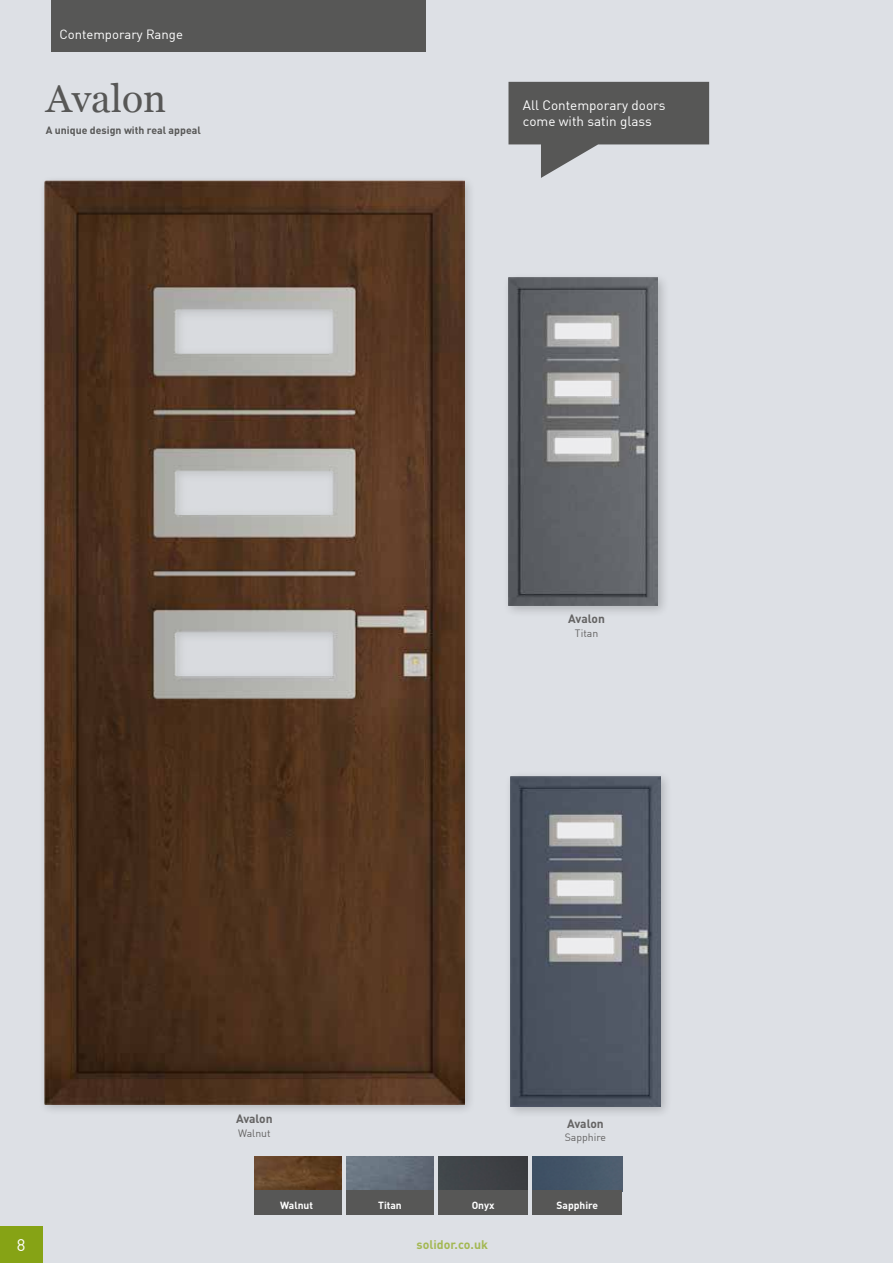
<style>
.page{position:relative;width:893px;height:1263px;background:#dde0e5}
.page>*{position:absolute;margin:0;border:0;box-sizing:border-box;transform-origin:0 0}
.t1{font:39px "Georgia";color:#575756}
.t2{font:16.65px "DIN";color:#fff}
.t3{font:13.5px/16.5px "DIN";color:#fff}
.t4{font:13.2px "DIN";color:#fff}
.t5{font:700 12.3px "DIN";color:#a4b853}
.t6{font:700 12px "DIN";letter-spacing:-.01em;color:#646363}
.t7{font:700 10.5px "DIN";color:#575756}
.t8{font:10.5px "DIN";color:#646363}
.t9{font:700 10.2px "DIN";color:#fff}
</style>
<div class="page">
<div style="left:0;top:1226px;width:43px;height:37px;background:#86a315"></div>
<div style="left:504px;top:770px;width:168px;height:348px;background:#000;opacity:.2"></div>
<img style="left:511px;top:777px;width:149px;height:329px">
<div style="left:37px;top:175px;width:439px;height:941px;background:#000;opacity:.2"></div>
<img style="left:44px;top:180px;width:421px;height:924px">
<div style="left:502px;top:272px;width:167px;height:346px;background:#000;opacity:.2"></div>
<img style="left:509px;top:278px;width:149px;height:328px">
<div style="left:51px;top:0;width:374px;height:51px;background:#575756"></div>
<img style="left:254px;top:1157px;width:88px;height:33px">
<div style="left:254px;top:1190px;width:88px;height:24px;background:#575756"></div>
<img style="left:346px;top:1157px;width:88px;height:33px">
<div style="left:346px;top:1190px;width:88px;height:24px;background:#575756"></div>
<div style="left:438px;top:1157px;width:90px;height:33px;background:#3f4246"></div>
<div style="left:438px;top:1190px;width:90px;height:24px;background:#575756"></div>
<img style="left:533px;top:1157px;width:89px;height:33px">
<div style="left:533px;top:1190px;width:89px;height:24px;background:#575756"></div>
<svg style="left:508px;top:82px;width:201px;height:96px;background:#989a9c"></svg>
<div style="left:517px;top:93px;width:183px;height:41px;background:#575756"></div>
<p class="t4" style="left:60px;top:26px;width:125px">Contemporary Range</p>
<h1 class="t1" style="left:46px;top:70px;width:122px">Avalon</h1>
<p class="t7" style="left:46px;top:124px;width:156px">A unique design with real appeal</p>
<p class="t3" style="left:523px;top:96px;width:144px">All Contemporary doors come with satin glass</p>
<p class="t6" style="left:568px;top:611px;width:38px">Avalon</p>
<p class="t8" style="left:575px;top:626px;width:25px">Titan</p>
<p class="t6" style="left:236px;top:1111px;width:38px">Avalon</p>
<p class="t8" style="left:238px;top:1126px;width:34px">Walnut</p>
<p class="t6" style="left:567px;top:1115px;width:38px">Avalon</p>
<p class="t8" style="left:565px;top:1131px;width:43px">Sapphire</p>
<p class="t9" style="left:280px;top:1198px;width:34px">Walnut</p>
<p class="t9" style="left:378px;top:1198px;width:25px">Titan</p>
<p class="t9" style="left:472px;top:1198px;width:24px">Onyx</p>
<p class="t9" style="left:557px;top:1198px;width:43px">Sapphire</p>
<p class="t2" style="left:17px;top:1234px;width:10px">8</p>
<p class="t5" style="left:417px;top:1236px;width:73px">solidor.co.uk</p>
</div>
